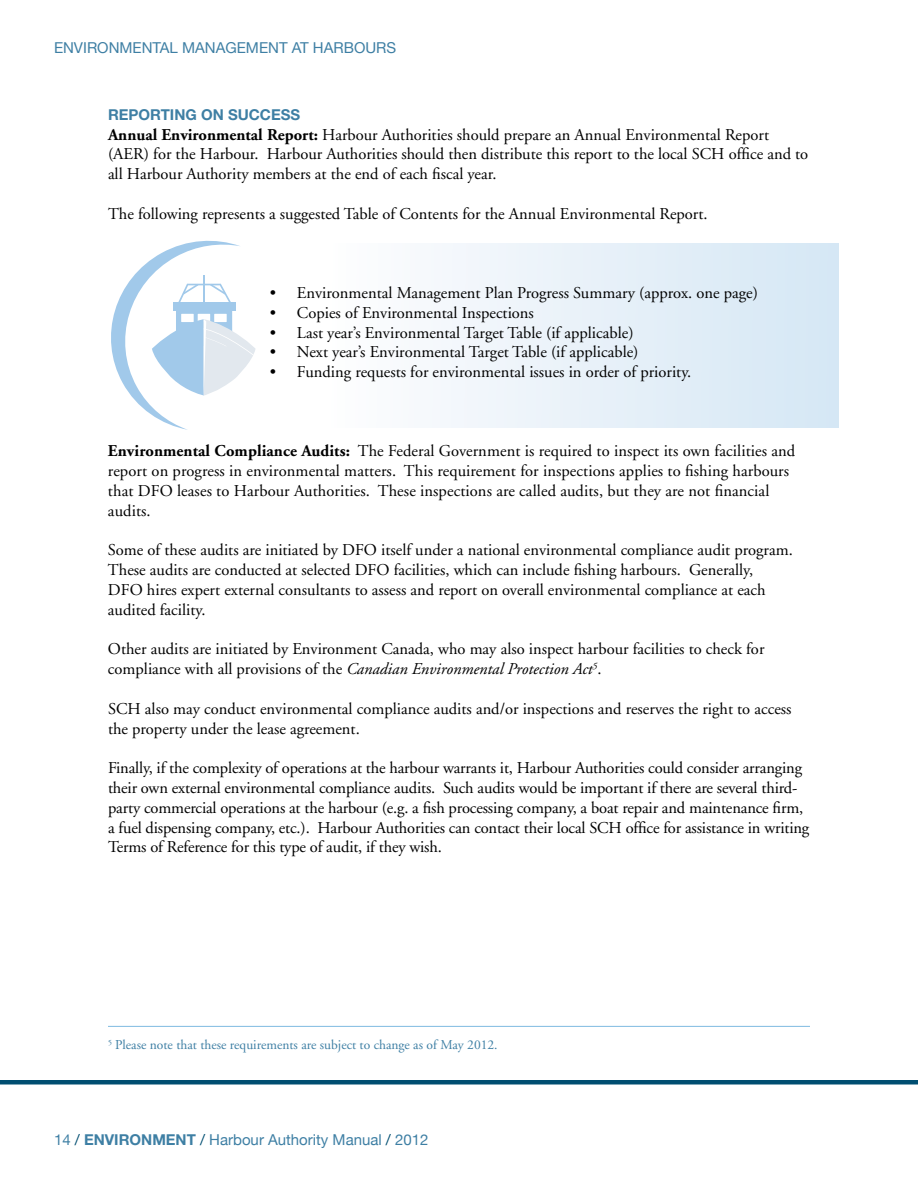
<style>
.page{position:relative;width:918px;height:1188px;background:#fff}
.page>*{position:absolute;margin:0;border:0;box-sizing:border-box;transform-origin:0 0}
.t1{font:16.5px/19.8px "Adobe Garamond";color:#000}
.t2{font:15px "Helvetica Neue";color:#3e7fa4}
.t3{font:700 15px "Helvetica Neue";color:#3e7fa4}
.t4{font:13.5px "Adobe Garamond";color:#3e7fa4}
.s1{font-weight:700}
.s2{font-style:italic}
.s3{color:#004e71}
</style>
<div class="page">
<div style="left:201px;top:244px;width:637px;height:184px;background:linear-gradient(to right,#fff,#d5e7f4)"></div>
<svg style="left:111px;top:241px;width:146px;height:189px"></svg>
<hr style="left:0;top:1080px;width:918px;height:4px;background:#004e71">
<hr style="left:108px;top:1026px;width:702px;height:1px;background:#7fbae1">
<p class="t2" style="left:54px;top:39px;width:344px">ENVIRONMENTAL MANAGEMENT AT HARBOURS</p>
<h5 class="t3" style="left:108px;top:105px;width:194px">REPORTING ON SUCCESS</h5>
<p class="t1" style="left:108px;top:125px;width:702px"><span class="s1">Annual Environmental Report:</span> Harbour Authorities should prepare an Annual Environmental Report (AER) for the Harbour. Harbour Authorities should then distribute this report to the local SCH office and to all Harbour Authority members at the end of each fiscal year.</p>
<p class="t1" style="left:108px;top:204px;width:601px">The following represents a suggested Table of Contents for the Annual Environmental Report.</p>
<p class="t1" style="left:270px;top:283px;width:490px">• Environmental Management Plan Progress Summary (approx. one page)</p>
<p class="t1" style="left:270px;top:303px;width:265px">• Copies of Environmental Inspections</p>
<p class="t1" style="left:270px;top:323px;width:365px">• Last year’s Environmental Target Table (if applicable)</p>
<p class="t1" style="left:270px;top:343px;width:370px">• Next year’s Environmental Target Table (if applicable)</p>
<p class="t1" style="left:270px;top:362px;width:423px">• Funding requests for environmental issues in order of priority.</p>
<p class="t1" style="left:108px;top:442px;width:689px"><span class="s1">Environmental Compliance Audits:</span> The Federal Government is required to inspect its own facilities and report on progress in environmental matters. This requirement for inspections applies to fishing harbours that DFO leases to Harbour Authorities. These inspections are called audits, but they are not financial audits.</p>
<p class="t1" style="left:108px;top:541px;width:686px">Some of these audits are initiated by DFO itself under a national environmental compliance audit program.<br>These audits are conducted at selected DFO facilities, which can include fishing harbours. Generally,<br>DFO hires expert external consultants to assess and report on overall environmental compliance at each audited facility.</p>
<p class="t1" style="left:108px;top:640px;width:658px">Other audits are initiated by Environment Canada, who may also inspect harbour facilities to check for compliance with all provisions of the <span class="s2">Canadian Environmental Protection Act</span><sup>5</sup> .</p>
<p class="t1" style="left:108px;top:699px;width:685px">SCH also may conduct environmental compliance audits and/or inspections and reserves the right to access the property under the lease agreement.</p>
<p class="t1" style="left:108px;top:758px;width:703px">Finally, if the complexity of operations at the harbour warrants it, Harbour Authorities could consider arranging their own external environmental compliance audits. Such audits would be important if there are several third&shy;party commercial operations at the harbour (e.g. a fish processing company, a boat repair and maintenance firm, a fuel dispensing company, etc.). Harbour Authorities can contact their local SCH office for assistance in writing Terms of Reference for this type of audit, if they wish.</p>
<p class="t4" style="left:108px;top:1038px;width:391px"><sup>5</sup> Please note that these requirements are subject to change as of May 2012.</p>
<p class="t2" style="left:54px;top:1131px;width:376px">14 <span class="s3">/</span> <span class="s1">ENVIRONMENT</span> <span class="s3">/</span> Harbour Authority Manual <span class="s3">/</span> 2012</p>
</div>
